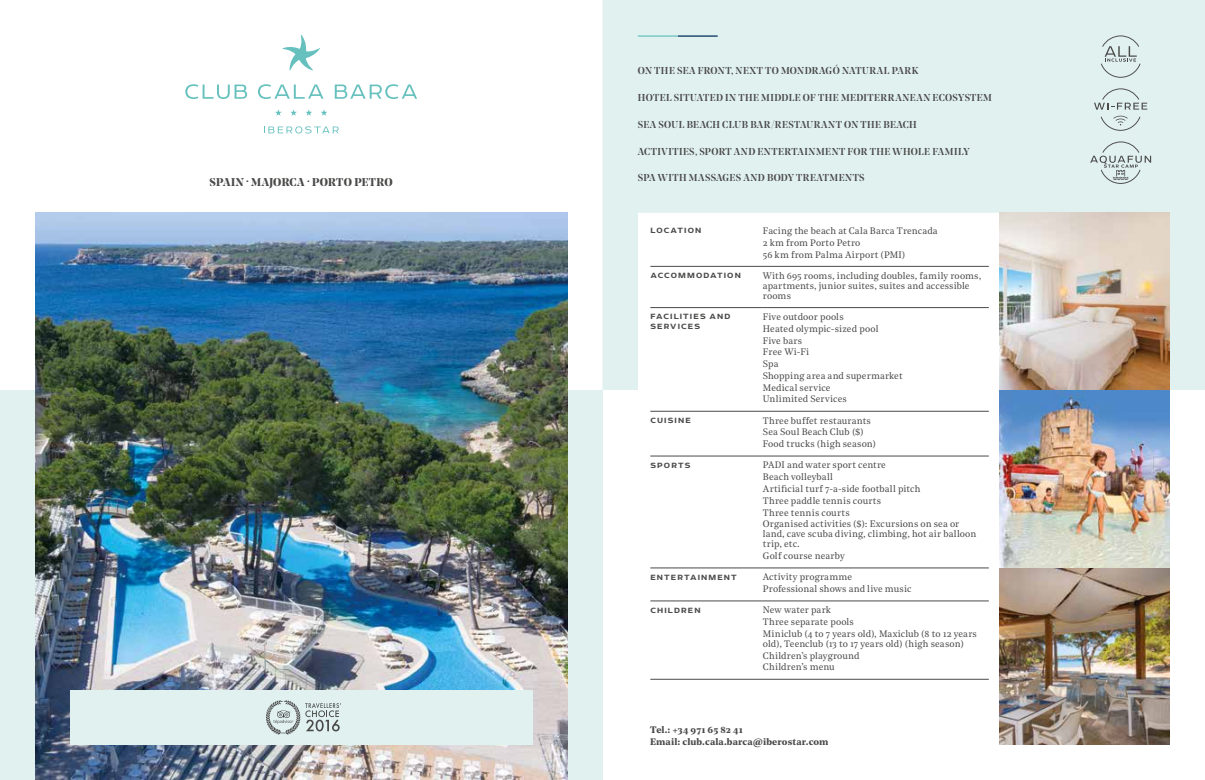
<style>
.page{position:relative;width:1205px;height:780px;background:#fff}
.page>*{position:absolute;margin:0;border:0;box-sizing:border-box;transform-origin:0 0}
.t1{font:700 11.25px "Noe Display";letter-spacing:.02em;color:#4a4a49}
.t2{font:500 10px "Noe Display";letter-spacing:.045em;color:#4a4a49}
.t3{font:9.38px/11.8px "Noe Text";letter-spacing:.015em;color:#4a4a49}
.t4{font:700 9.38px/11.2px "Noe Text";letter-spacing:.01em;color:#4a4a49}
.t5{font:700 8.75px/10px "Echoes Sans";letter-spacing:.125em;color:#4a4a49}
</style>
<div class="page">
<svg style="left:602px;top:0;width:603px;height:390px;fill:#e0f1f0"></svg>
<div style="left:0;top:390px;width:35px;height:390px;background:#e0f1f0"></div>
<div style="left:567px;top:390px;width:35px;height:390px;background:#e0f1f0"></div>
<hr style="left:678px;top:35px;width:40px;height:2px;background:#002e5a">
<hr style="left:638px;top:35px;width:40px;height:2px;background:#66c1be">
<img style="left:35px;top:213px;width:532px;height:567px">
<img style="left:999px;top:213px;width:170px;height:531px">
<div style="left:70px;top:689px;width:462px;height:55px;background:#e0f1f0"></div>
<svg style="left:1101px;top:35px;width:39px;height:43px;background:#ccdbda"></svg>
<svg style="left:1090px;top:141px;width:61px;height:43px;background:#cddcdb"></svg>
<svg style="left:1094px;top:88px;width:53px;height:22px"></svg>
<svg style="left:1100px;top:116px;width:40px;height:15px"></svg>
<svg style="left:266px;top:700px;width:75px;height:34px"></svg>
<svg style="left:283px;top:35px;width:37px;height:35px"></svg>
<svg style="left:264px;top:126px;width:75px;height:7px"></svg>
<svg style="left:275px;top:109px;width:7px;height:7px"></svg>
<svg style="left:290px;top:109px;width:7px;height:7px"></svg>
<svg style="left:305px;top:109px;width:7px;height:7px"></svg>
<svg style="left:321px;top:109px;width:6px;height:7px"></svg>
<svg style="left:185px;top:84px;width:62px;height:15px"></svg>
<svg style="left:258px;top:84px;width:65px;height:15px"></svg>
<svg style="left:335px;top:84px;width:82px;height:15px"></svg>
<hr style="left:650px;top:266px;width:113px;height:1px;background:#4a4a49">
<hr style="left:763px;top:266px;width:226px;height:1px;background:#4a4a49">
<hr style="left:650px;top:307px;width:113px;height:1px;background:#4a4a49">
<hr style="left:763px;top:307px;width:226px;height:1px;background:#4a4a49">
<hr style="left:650px;top:411px;width:113px;height:1px;background:#4a4a49">
<hr style="left:763px;top:411px;width:226px;height:1px;background:#4a4a49">
<hr style="left:650px;top:455px;width:113px;height:1px;background:#4a4a49">
<hr style="left:763px;top:455px;width:226px;height:1px;background:#4a4a49">
<hr style="left:650px;top:567px;width:113px;height:1px;background:#4a4a49">
<hr style="left:763px;top:567px;width:226px;height:1px;background:#4a4a49">
<hr style="left:650px;top:600px;width:113px;height:1px;background:#4a4a49">
<hr style="left:763px;top:600px;width:226px;height:1px;background:#4a4a49">
<hr style="left:650px;top:679px;width:113px;height:1px;background:#4a4a49">
<hr style="left:763px;top:679px;width:226px;height:1px;background:#4a4a49">
<p class="t1" style="left:210px;top:174px;width:184px">SPAIN · MAJORCA · PORTO PETRO</p>
<p class="t2" style="left:638px;top:65px;width:282px">ON THE SEA FRONT, NEXT TO MONDRAGÓ NATURAL PARK</p>
<p class="t2" style="left:638px;top:91px;width:355px">HOTEL SITUATED IN THE MIDDLE OF THE MEDITERRANEAN ECOSYSTEM</p>
<p class="t2" style="left:638px;top:118px;width:280px">SEA SOUL BEACH CLUB BAR/RESTAURANT ON THE BEACH</p>
<p class="t2" style="left:638px;top:145px;width:333px">ACTIVITIES, SPORT AND ENTERTAINMENT FOR THE WHOLE FAMILY</p>
<p class="t2" style="left:638px;top:171px;width:228px">SPA WITH MASSAGES AND BODY TREATMENTS</p>
<p class="t5" style="left:650px;top:226px;width:52px">LOCATION</p>
<p class="t3" style="left:763px;top:224px;width:176px">Facing the beach at Cala Barca Trencada<br>2 km from Porto Petro<br>56 km from Palma Airport (PMI)</p>
<p class="t5" style="left:650px;top:270px;width:92px">ACCOMMODATION</p>
<p class="t3" style="left:763px;top:270px;width:220px;line-height:10px">With 695 rooms, including doubles, family rooms, apartments, junior suites, suites and accessible rooms</p>
<p class="t5" style="left:650px;top:312px;width:82px">FACILITIES AND<br>SERVICES</p>
<p class="t3" style="left:763px;top:310px;width:141px">Five outdoor pools<br>Heated olympic-sized pool<br>Five bars<br>Free Wi-Fi<br>Spa<br>Shopping area and supermarket<br>Medical service<br>Unlimited Services</p>
<p class="t5" style="left:650px;top:415px;width:42px">CUISINE</p>
<p class="t3" style="left:763px;top:414px;width:115px">Three buffet restaurants<br>Sea Soul Beach Club ($)<br>Food trucks (high season)</p>
<p class="t5" style="left:650px;top:460px;width:42px">SPORTS</p>
<p class="t3" style="left:763px;top:458px;width:198px">PADI and water sport centre<br>Beach volleyball<br>Artificial turf 7-a-side football pitch<br>Three paddle tennis courts<br>Three tennis courts<br>Organised activities ($): Excursions on sea or</p>
<p class="t3" style="left:763px;top:528px;width:215px;line-height:10px">land, cave scuba diving, climbing, hot air balloon trip, etc.</p>
<p class="t3" style="left:763px;top:549px;width:83px">Golf course nearby</p>
<p class="t5" style="left:650px;top:572px;width:88px">ENTERTAINMENT</p>
<p class="t3" style="left:763px;top:570px;width:150px">Activity programme<br>Professional shows and live music</p>
<p class="t5" style="left:650px;top:605px;width:52px">CHILDREN</p>
<p class="t3" style="left:763px;top:603px;width:216px">New water park<br>Three separate pools<br>Miniclub (4 to 7 years old), Maxiclub (8 to 12 years</p>
<p class="t3" style="left:763px;top:637px;width:203px">old), Teenclub (13 to 17 years old) (high season)<br>Children’s playground<br>Children’s menu</p>
<p class="t4" style="left:650px;top:723px;width:180px">Tel.: +34 971 65 82 41<br>Email: club.cala.barca@iberostar.com</p>
</div>
